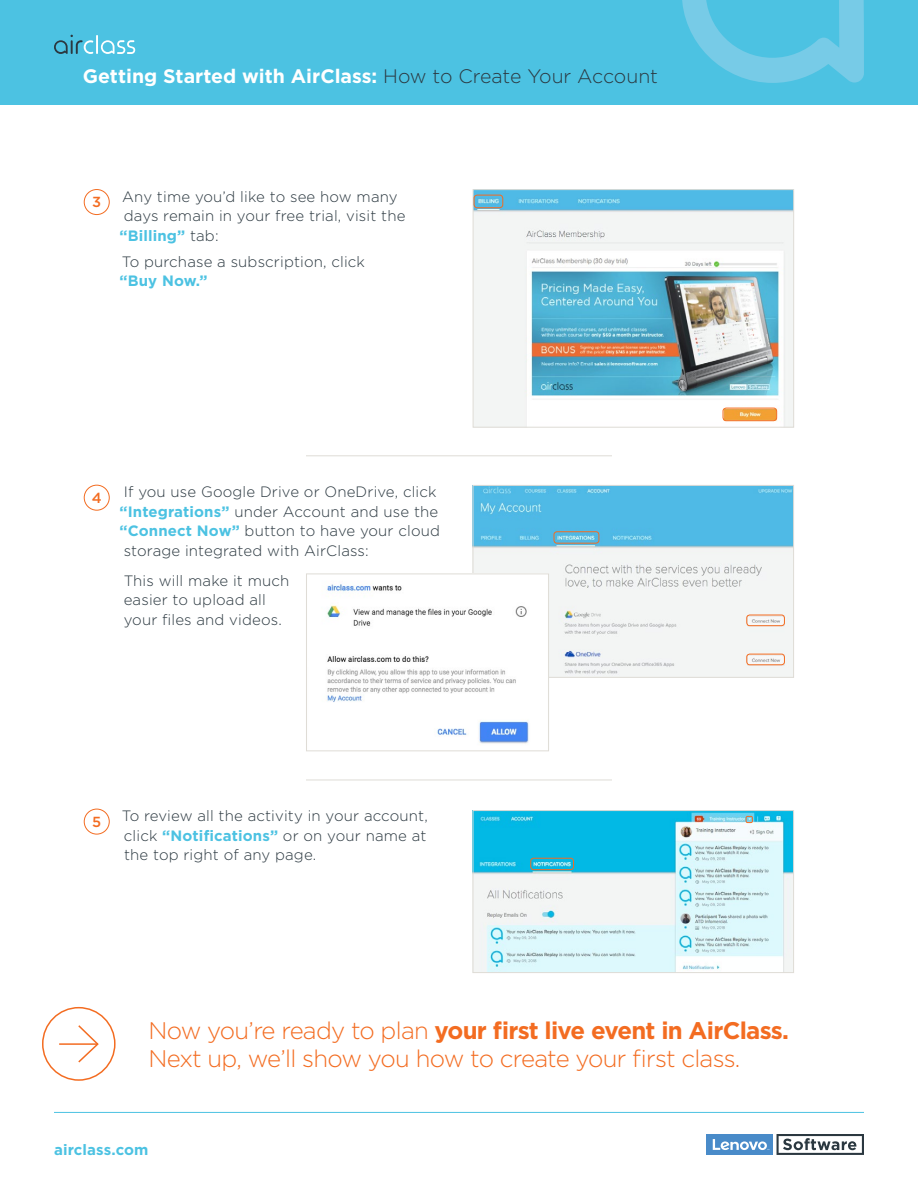
<style>
.page{position:relative;width:918px;height:1188px;background:#fff}
.page>*{position:absolute;margin:0;border:0;box-sizing:border-box;transform-origin:0 0}
.t1{font:300 24px/28.8px "Gotham";letter-spacing:-.03em;color:#f36c21}
.t2{font:700 19.5px "Gotham";color:#fff}
.t3{font:300 15px/19.5px "Gotham";letter-spacing:.01em;color:#2b3840}
.t4{font:700 15px "Gotham";letter-spacing:.01em;color:#4cc2e2}
.t5{font:500 14.55px "Gotham";color:#f36c21}
.s1{font-weight:300;color:#2b3840}
.s2{font-weight:700;color:#4cc2e2}
.s3{font-weight:700}
</style>
<div class="page">
<div style="left:0;top:0;width:918px;height:104px;background:#4cc2e2"></div>
<svg style="left:682px;top:0;width:182px;height:83px"></svg>
<div style="left:707px;top:1134px;width:66px;height:21px;background:#498bc9"></div>
<svg style="left:713px;top:1139px;width:56px;height:11px"></svg>
<svg style="left:777px;top:1134px;width:87px;height:21px"></svg>
<hr style="left:54px;top:1112px;width:810px;height:1px;background:#4cc2e2">
<div style="left:84px;top:189px;width:26px;height:26px;border:1px solid #f36c21;border-radius:50%"></div>
<hr style="left:306px;top:455px;width:306px;height:1px;background:#dfdcd6">
<hr style="left:306px;top:779px;width:306px;height:1px;background:#dfdcd6">
<div style="left:84px;top:485px;width:26px;height:26px;border:1px solid #f36c21;border-radius:50%"></div>
<img style="left:475px;top:191px;width:317px;height:235px">
<div style="left:473px;top:189px;width:321px;height:239px;border:1px solid #dfdcd6"></div>
<svg style="left:54px;top:35px;width:81px;height:19px"></svg>
<img style="left:475px;top:487px;width:317px;height:189px">
<div style="left:473px;top:485px;width:321px;height:193px;border:1px solid #dfdcd6"></div>
<div style="left:554px;top:531px;width:45px;height:13px;border:1px solid #f36c21;border-radius:3px"></div>
<div style="left:746px;top:615px;width:39px;height:11px;border:1px solid #f36c21;border-radius:3px"></div>
<div style="left:746px;top:654px;width:39px;height:11px;border:1px solid #f36c21;border-radius:3px"></div>
<img style="left:475px;top:812px;width:317px;height:159px">
<div style="left:473px;top:810px;width:321px;height:163px;border:1px solid #dfdcd6"></div>
<div style="left:530px;top:858px;width:44px;height:12px;border:1px solid #f36c21;border-radius:3px"></div>
<div style="left:746px;top:816px;width:7px;height:7px;border:1px solid #f36c21;border-radius:2px"></div>
<div style="left:474px;top:195px;width:29px;height:13px;border:1px solid #f36c21;border-radius:3px"></div>
<div style="left:723px;top:408px;width:54px;height:13px;border:1px solid #f36c21;border-radius:3px"></div>
<div style="left:84px;top:809px;width:26px;height:26px;border:1px solid #f36c21;border-radius:50%"></div>
<div style="left:42px;top:1007px;width:74px;height:74px;border:2px solid #f36c21;border-radius:50%"></div>
<hr style="left:59px;top:1043px;width:39px;height:2px;background:#f36c21">
<svg style="left:77px;top:1025px;width:22px;height:38px"></svg>
<img style="left:326px;top:575px;width:221px;height:169px">
<div style="left:306px;top:573px;width:243px;height:178px;border:1px solid #dfdcd6"></div>
<h2 class="t2" style="left:83px;top:65px;width:577px">Getting Started with AirClass: <span class="s1">How to Create Your Account</span></h2>
<p class="t5" style="left:92px;top:194px;width:11px">3</p>
<p class="t3" style="left:119px;top:186px;width:288px">Any time you’d like to see how many days remain in your free trial, visit the <span class="s2">“Billing”</span> tab:</p>
<p class="t3" style="left:122px;top:252px;width:245px">To purchase a subscription, click</p>
<p class="t4" style="left:119px;top:272px;width:90px">“Buy Now.”</p>
<p class="t5" style="left:92px;top:490px;width:11px">4</p>
<p class="t3" style="left:119px;top:482px;width:322px">If you use Google Drive or OneDrive, click <span class="s2">“Integrations”</span> under Account and use the <span class="s2">“Connect Now”</span> button to have your cloud storage integrated with AirClass:</p>
<p class="t3" style="left:124px;top:571px;width:167px">This will make it much easier to upload all your files and videos.</p>
<p class="t5" style="left:92px;top:813px;width:11px">5</p>
<p class="t3" style="left:122px;top:806px;width:307px;text-align:justify">To review all the activity in your account, click <span class="s2">“Notifications”</span> or on your name at the top right of any page.</p>
<h1 class="t1" style="left:149px;top:1015px;width:642px">Now you’re ready to plan <span class="s3">your first live event in AirClass.<br></span>Next up, we’ll show you how to create your first class.</h1>
<p class="t4" style="left:54px;top:1141px;width:96px">airclass.com</p>
</div>
